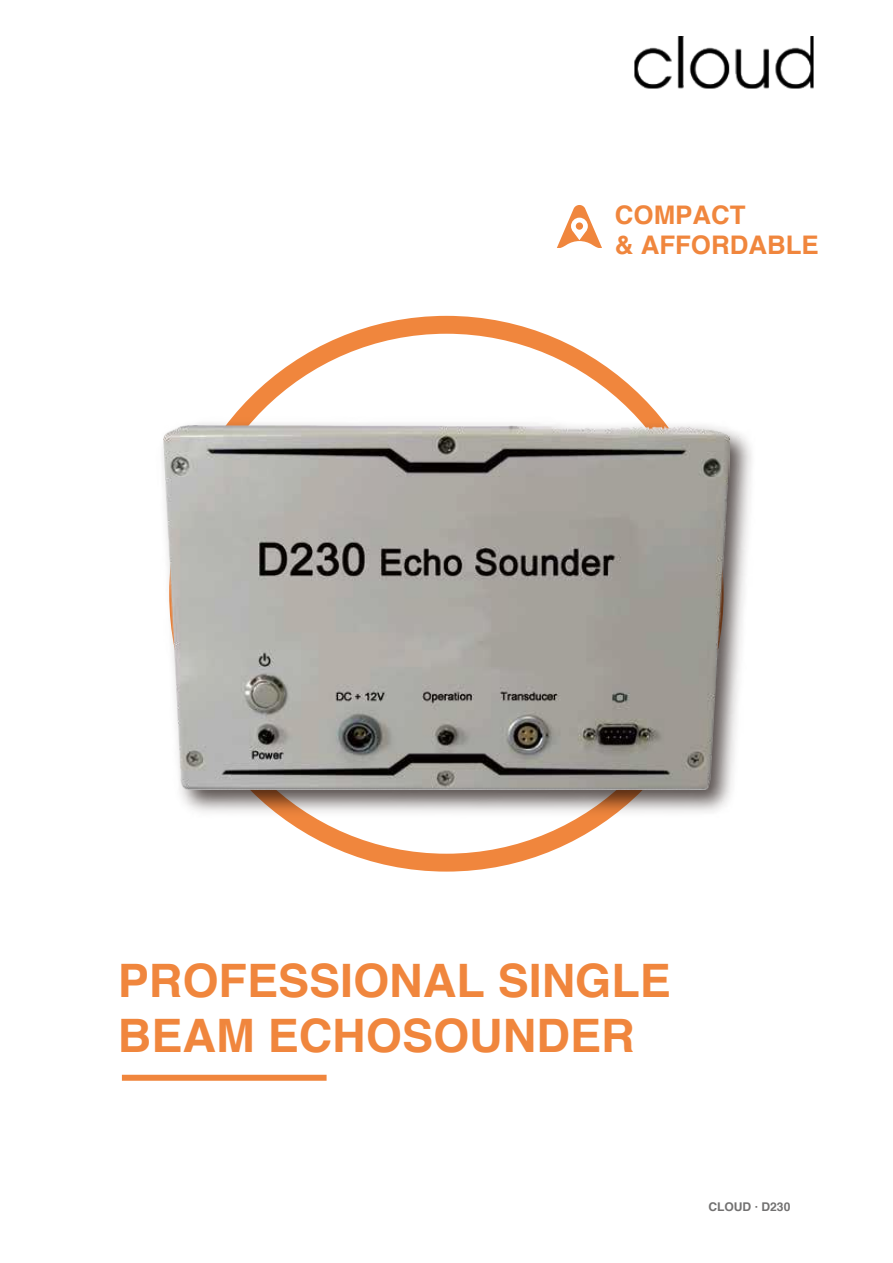
<style>
.page{position:relative;width:893px;height:1263px;background:#fff}
.page>*{position:absolute;margin:0;border:0;box-sizing:border-box;transform-origin:0 0}
.t1{font:700 46.2px/55.3px "Helvetica";color:#f0863d}
.t2{font:700 25.65px/30.8px "Helvetica";color:#f0863d}
.t3{font:700 12px "Helvetica";color:#727171}
</style>
<div class="page">
<svg style="left:557px;top:205px;width:45px;height:43px"></svg>
<div style="left:576px;top:222px;width:7px;height:8px;background:#f0863d;border-radius:50%"></div>
<svg style="left:236px;top:316px;width:421px;height:555px"></svg>
<div style="left:122px;top:1075px;width:205px;height:6px;background:#f0863d"></div>
<img style="left:162px;top:413px;width:590px;height:410px">
<img style="left:163px;top:425px;width:566px;height:364px">
<img style="left:634px;top:37px;width:180px;height:52px">
<p class="t2" style="left:615px;top:200px;width:205px">COMPACT<br>&amp; AFFORDABLE</p>
<p class="t1" style="left:118px;top:953px;width:555px">PROFESSIONAL SINGLE<br>BEAM ECHOSOUNDER</p>
<p class="t3" style="left:708px;top:1197px;width:84px">CLOUD · D230</p>
</div>
